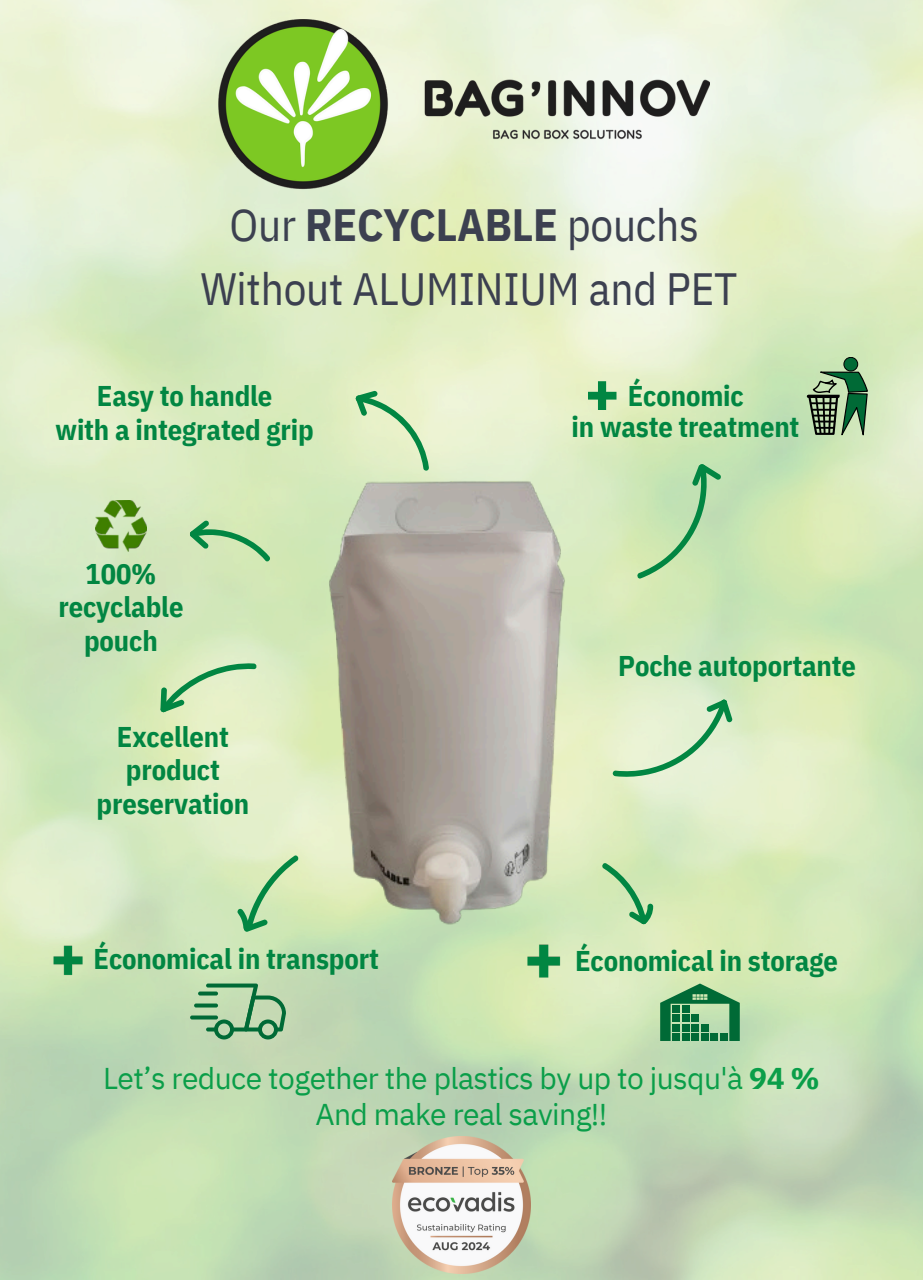
<style>
.page{position:relative;width:923px;height:1280px;background:#fff}
.page>*{position:absolute;margin:0;border:0;box-sizing:border-box;transform-origin:0 0}
.t1{font:45.15px/63px "IBM Plex Sans Cond";letter-spacing:-.005em;color:#3c4050;text-align:center}
.t2{font:30px "IBM Plex Sans";letter-spacing:-.02em;color:#0a9e49}
.t3{font:700 28.5px/33.8px "IBM Plex Sans Cond";letter-spacing:-.005em;color:#018642;text-align:center}
.s1{font-weight:700}
</style>
<div class="page">
<img style="left:0;top:0;width:922px;height:1279px">
<svg style="left:160px;top:663px;width:96px;height:49px;background:#bcddaf"></svg>
<svg style="left:237px;top:855px;width:61px;height:76px;background:#b6daa7"></svg>
<img style="left:46px;top:937px;width:44px;height:46px">
<svg style="left:355px;top:390px;width:74px;height:73px;background:#c8e2b6"></svg>
<svg style="left:587px;top:381px;width:29px;height:29px"></svg>
<svg style="left:602px;top:862px;width:51px;height:62px;background:#add6a1"></svg>
<svg style="left:637px;top:464px;width:84px;height:114px;background:#b3daa7"></svg>
<svg style="left:612px;top:699px;width:120px;height:78px;background:#cee5c3"></svg>
<img style="left:519px;top:942px;width:52px;height:44px">
<img style="left:96px;top:500px;width:50px;height:51px">
<svg style="left:190px;top:520px;width:80px;height:41px;background:#aad49f"></svg>
<img style="left:219px;top:20px;width:490px;height:170px">
<img style="left:393px;top:1135px;width:137px;height:138px">
<img style="left:306px;top:463px;width:281px;height:479px">
<svg style="left:198px;top:991px;width:20px;height:4px"></svg>
<svg style="left:194px;top:1003px;width:24px;height:4px"></svg>
<svg style="left:190px;top:1015px;width:28px;height:4px"></svg>
<svg style="left:206px;top:983px;width:80px;height:56px;background:#8dbb90"></svg>
<svg style="left:660px;top:983px;width:79px;height:57px;background:#6fad7b"></svg>
<div style="left:672px;top:1005px;width:8px;height:7px;background:#006a36"></div>
<div style="left:682px;top:1005px;width:7px;height:7px;background:#006a36"></div>
<div style="left:672px;top:1014px;width:8px;height:8px;background:#006a36"></div>
<div style="left:682px;top:1014px;width:7px;height:8px;background:#006a36"></div>
<div style="left:691px;top:1014px;width:8px;height:8px;background:#006a36"></div>
<div style="left:672px;top:1023px;width:8px;height:8px;background:#006a36"></div>
<div style="left:682px;top:1023px;width:7px;height:8px;background:#006a36"></div>
<div style="left:691px;top:1023px;width:8px;height:8px;background:#006a36"></div>
<div style="left:700px;top:1023px;width:8px;height:8px;background:#006a36"></div>
<div style="left:672px;top:1032px;width:8px;height:8px;background:#006a36"></div>
<div style="left:682px;top:1032px;width:7px;height:8px;background:#006a36"></div>
<div style="left:691px;top:1032px;width:8px;height:8px;background:#006a36"></div>
<div style="left:700px;top:1032px;width:8px;height:8px;background:#006a36"></div>
<div style="left:710px;top:1032px;width:8px;height:8px;background:#006a36"></div>
<div style="left:719px;top:1032px;width:8px;height:8px;background:#006a36"></div>
<svg style="left:806px;top:370px;width:61px;height:66px;background:#6c906c"></svg>
<div style="left:843px;top:357px;width:14px;height:14px;background:#006a36;border-radius:50%"></div>
<div style="left:843px;top:357px;width:15px;height:14px;border:1px solid #000;border-radius:50%"></div>
<h2 class="t1" style="left:200px;top:193px;width:538px">Our <span class="s1">RECYCLABLE</span> pouchs<br>Without ALUMINIUM and PET</h2>
<h2 class="t3" style="left:56px;top:378px;width:260px">Easy to handle<br>with a integrated grip</h2>
<h2 class="t3" style="left:627px;top:379px;width:118px">Économic</h2>
<p class="t3" style="left:571px;top:409px;width:229px">in waste treatment</p>
<p class="t3" style="left:58px;top:556px;width:127px">100% recyclable pouch</p>
<h2 class="t3" style="left:97px;top:719px;width:154px">Excellent product preservation</h2>
<p class="t3" style="left:618px;top:648px;width:239px">Poche autoportante</p>
<h2 class="t3" style="left:93px;top:940px;width:287px">Économical in transport</h2>
<p class="t3" style="left:575px;top:942px;width:264px">Économical in storage</p>
<h2 class="t2" style="left:103px;top:1057px;width:718px">Let’s reduce together the plastics by up to jusqu'à <span class="s1">94 %</span></h2>
<p class="t2" style="left:315px;top:1093px;width:293px">And make real saving!!</p>
</div>
